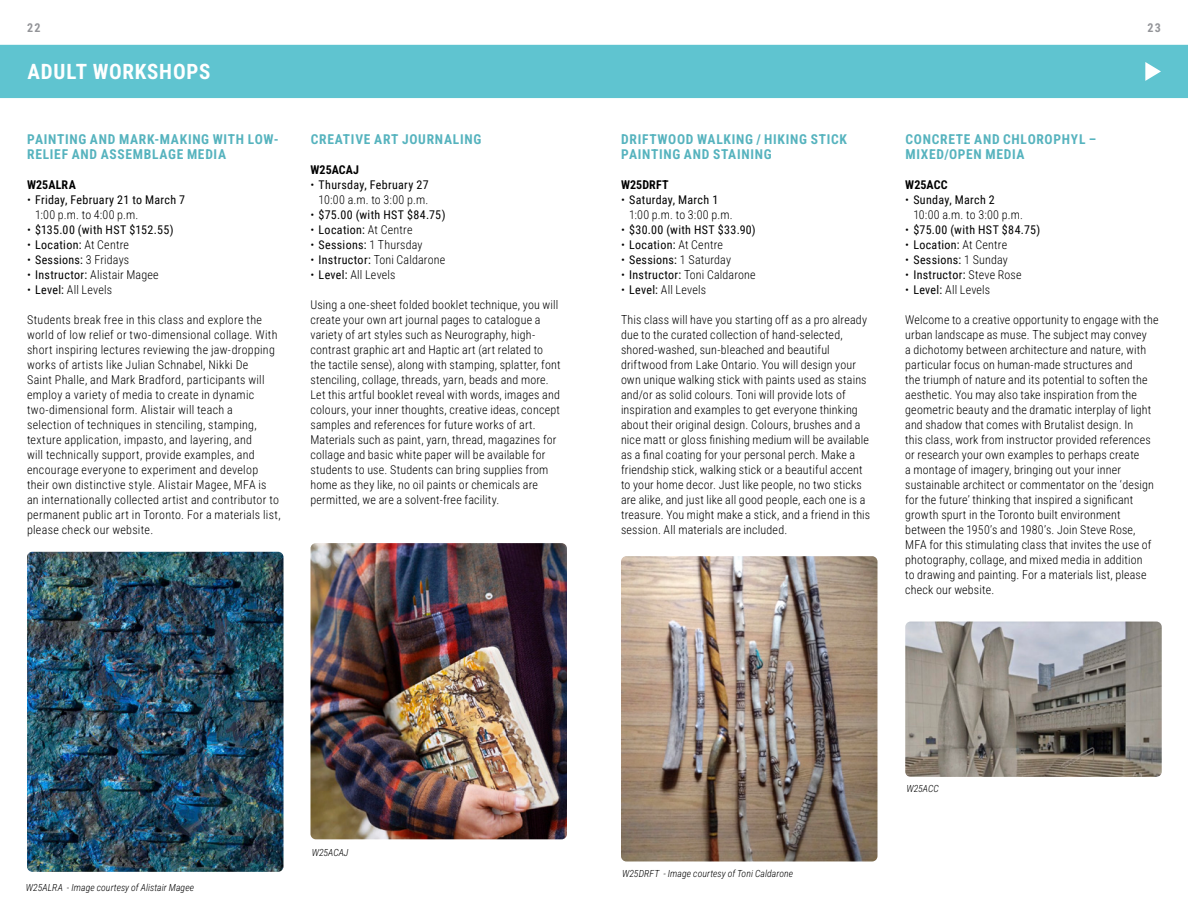
<style>
.page{position:relative;width:1188px;height:918px;background:#fff}
.page>*{position:absolute;margin:0;border:0;box-sizing:border-box;transform-origin:0 0}
.t1{font:700 21px "Roboto Condensed";letter-spacing:.035em;color:#fff}
.t2{font:700 13.5px/15px "Roboto Condensed";letter-spacing:.05em;color:#56b3be}
.t3{font:300 12px/15px "Roboto Condensed";letter-spacing:.015em;color:#000}
.t4{font:12px/15px "Roboto Condensed";letter-spacing:.03em;color:#000}
.t5{font:700 12px "Roboto Condensed";letter-spacing:.01em;color:#000}
.t6{font:700 12px "Roboto Condensed";color:#939498}
.t7{font:italic 300 9.75px "Roboto Condensed";letter-spacing:.01em;color:#000}
.s1{font-weight:300}
.s2{font-weight:400}
</style>
<div class="page">
<div style="left:0;top:45px;width:1188px;height:53px;background:#5fc4d0"></div>
<svg style="left:1145px;top:62px;width:16px;height:19px"></svg>
<img style="left:311px;top:543px;width:256px;height:296px">
<img style="left:621px;top:556px;width:257px;height:306px">
<img style="left:905px;top:622px;width:257px;height:155px">
<img style="left:27px;top:552px;width:257px;height:320px">
<p class="t6" style="left:27px;top:20px;width:15px">22</p>
<p class="t6" style="left:1147px;top:20px;width:15px">23</p>
<h1 class="t1" style="left:27px;top:56px;width:185px">ADULT WORKSHOPS</h1>
<p class="t2" style="left:27px;top:131px;width:253px">PAINTING AND MARK-MAKING WITH LOW-<br>RELIEF AND ASSEMBLAGE MEDIA</p>
<p class="t5" style="left:27px;top:176px;width:50px">W25ALRA</p>
<p class="t4" style="left:35px;top:192px;width:152px;text-indent:-8px"><span class="s1">•</span> Friday, February 21 to March 7<br><span class="s1">1:00 p.m. to 4:00 p.m.</span></p>
<p class="t4" style="left:27px;top:222px;width:148px"><span class="s1">•</span> $135.00 (with HST $152.55)</p>
<p class="t3" style="left:27px;top:237px;width:103px">• <span class="s2">Location:</span> At Centre</p>
<p class="t3" style="left:27px;top:252px;width:104px">• <span class="s2">Sessions:</span> 3 Fridays</p>
<p class="t3" style="left:27px;top:267px;width:133px">• <span class="s2">Instructor:</span> Alistair Magee</p>
<p class="t3" style="left:27px;top:282px;width:87px">• <span class="s2">Level:</span> All Levels</p>
<p class="t3" style="left:27px;top:312px;width:255px">Students break free in this class and explore the world of low relief or two-dimensional collage. With short inspiring lectures reviewing the jaw-dropping works of artists like Julian Schnabel, Nikki De<br>Saint Phalle, and Mark Bradford, participants will employ a variety of media to create in dynamic two-dimensional form. Alistair will teach a<br>selection of techniques in stenciling, stamping, texture application, impasto, and layering, and<br>will technically support, provide examples, and encourage everyone to experiment and develop their own distinctive style. Alistair Magee, MFA is an internationally collected artist and contributor to permanent public art in Toronto. For a materials list, please check our website.</p>
<p class="t2" style="left:311px;top:131px;width:172px">CREATIVE ART JOURNALING</p>
<p class="t5" style="left:310px;top:161px;width:50px">W25ACAJ</p>
<p class="t3" style="left:310px;top:177px;width:120px;text-align:right">• <span class="s2">Thursday, February 27<br></span>10:00 a.m. to 3:00 p.m.</p>
<p class="t4" style="left:310px;top:207px;width:136px"><span class="s1">•</span> $75.00 (with HST $84.75)</p>
<p class="t3" style="left:310px;top:222px;width:103px">• <span class="s2">Location:</span> At Centre</p>
<p class="t3" style="left:310px;top:237px;width:114px">• <span class="s2">Sessions:</span> 1 Thursday</p>
<p class="t3" style="left:310px;top:252px;width:136px">• <span class="s2">Instructor:</span> Toni Caldarone</p>
<p class="t3" style="left:310px;top:267px;width:87px">• <span class="s2">Level:</span> All Levels</p>
<p class="t3" style="left:310px;top:297px;width:252px">Using a one-sheet folded booklet technique, you will create your own art journal pages to catalogue a variety of art styles such as Neurography, high&shy;contrast graphic art and Haptic art (art related to the tactile sense), along with stamping, splatter, font stenciling, collage, threads, yarn, beads and more.<br>Let this artful booklet reveal with words, images and colours, your inner thoughts, creative ideas, concept samples and references for future works of art.<br>Materials such as paint, yarn, thread, magazines for collage and basic white paper will be available for students to use. Students can bring supplies from home as they like, no oil paints or chemicals are permitted, we are a solvent-free facility.</p>
<p class="t2" style="left:621px;top:131px;width:227px">DRIFTWOOD WALKING / HIKING STICK<br>PAINTING AND STAINING</p>
<p class="t5" style="left:621px;top:176px;width:49px">W25DRFT</p>
<p class="t3" style="left:629px;top:192px;width:105px;text-indent:-8px">• <span class="s2">Saturday, March 1<br></span>1:00 p.m. to 3:00 p.m.</p>
<p class="t4" style="left:621px;top:222px;width:136px"><span class="s1">•</span> $30.00 (with HST $33.90)</p>
<p class="t3" style="left:621px;top:237px;width:103px">• <span class="s2">Location:</span> At Centre</p>
<p class="t3" style="left:621px;top:252px;width:112px">• <span class="s2">Sessions:</span> 1 Saturday</p>
<p class="t3" style="left:621px;top:267px;width:136px">• <span class="s2">Instructor:</span> Toni Caldarone</p>
<p class="t3" style="left:621px;top:282px;width:87px">• <span class="s2">Level:</span> All Levels</p>
<p class="t3" style="left:621px;top:312px;width:251px">This class will have you starting off as a pro already due to the curated collection of hand-selected, shored-washed, sun-bleached and beautiful driftwood from Lake Ontario. You will design your own unique walking stick with paints used as stains and/or as solid colours. Toni will provide lots of inspiration and examples to get everyone thinking about their original design. Colours, brushes and a nice matt or gloss finishing medium will be available as a final coating for your personal perch. Make a friendship stick, walking stick or a beautiful accent to your home decor. Just like people, no two sticks are alike, and just like all good people, each one is a treasure. You might make a stick, and a friend in this session. All materials are included.</p>
<p class="t2" style="left:905px;top:131px;width:192px">CONCRETE AND CHLOROPHYL –<br>MIXED/OPEN MEDIA</p>
<p class="t5" style="left:905px;top:176px;width:44px">W25ACC</p>
<p class="t3" style="left:913px;top:192px;width:111px;text-indent:-8px">• <span class="s2">Sunday, March 2<br></span>10:00 a.m. to 3:00 p.m.</p>
<p class="t4" style="left:905px;top:222px;width:136px"><span class="s1">•</span> $75.00 (with HST $84.75)</p>
<p class="t3" style="left:905px;top:237px;width:103px">• <span class="s2">Location:</span> At Centre</p>
<p class="t4" style="left:905px;top:252px;width:104px"><span class="s1">•</span> Sessions: <span class="s1">1 Sunday</span></p>
<p class="t4" style="left:905px;top:267px;width:118px"><span class="s1">•</span> Instructor: <span class="s1">Steve Rose</span></p>
<p class="t3" style="left:905px;top:282px;width:87px">• <span class="s2">Level:</span> All Levels</p>
<p class="t3" style="left:905px;top:312px;width:255px">Welcome to a creative opportunity to engage with the urban landscape as muse. The subject may convey<br>a dichotomy between architecture and nature, with particular focus on human-made structures and<br>the triumph of nature and its potential to soften the aesthetic. You may also take inspiration from the geometric beauty and the dramatic interplay of light and shadow that comes with Brutalist design. In<br>this class, work from instructor provided references or research your own examples to perhaps create<br>a montage of imagery, bringing out your inner sustainable architect or commentator on the ‘design for the future’ thinking that inspired a significant growth spurt in the Toronto built environment between the 1950’s and 1980’s. Join Steve Rose, MFA for this stimulating class that invites the use of photography, collage, and mixed media in addition<br>to drawing and painting. For a materials list, please check our website.</p>
<p class="t7" style="left:26px;top:881px;width:170px">W25ALRA - Image courtesy of Alistair Magee</p>
<p class="t7" style="left:312px;top:846px;width:38px">W25ACAJ</p>
<p class="t7" style="left:622px;top:867px;width:172px">W25DRFT - Image courtesy of Toni Caldarone</p>
<p class="t7" style="left:906px;top:781px;width:34px">W25ACC</p>
</div>
